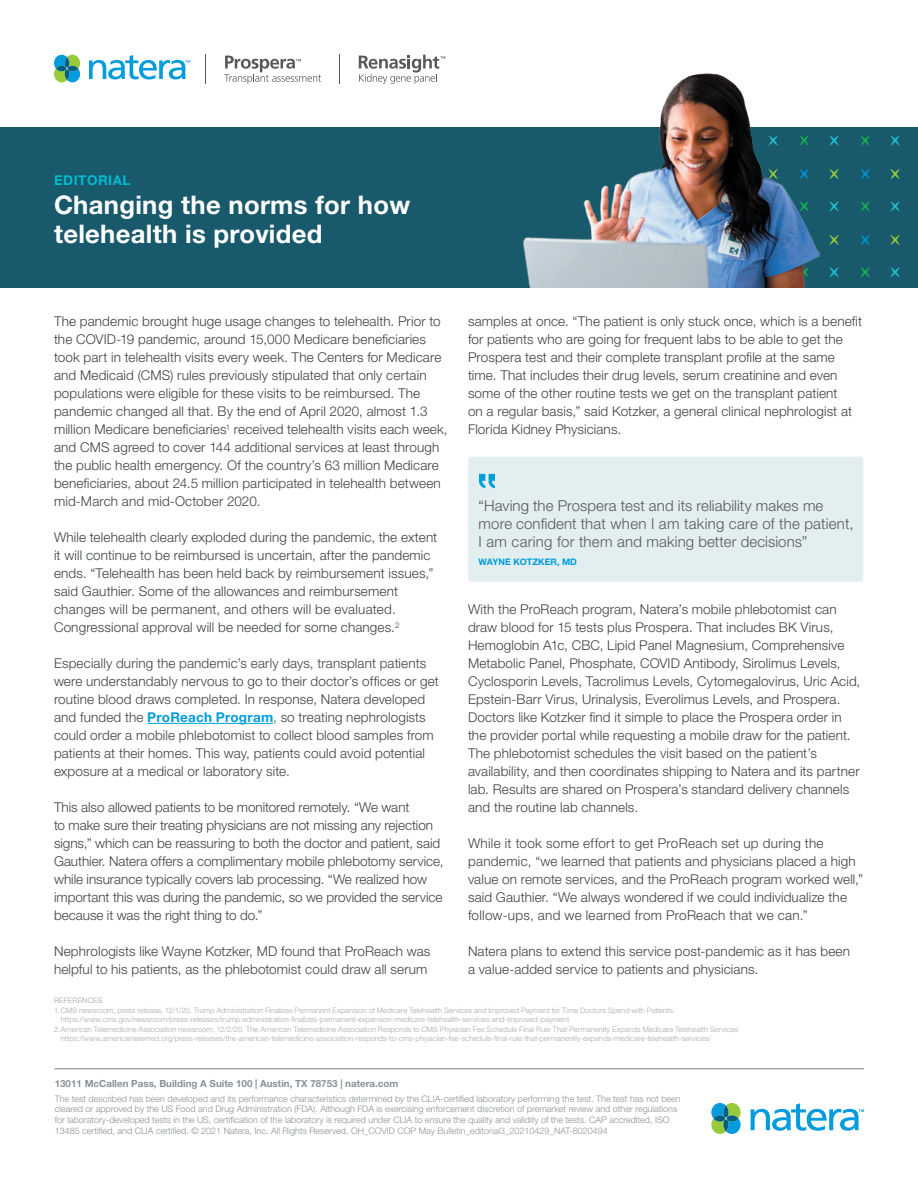
<style>
.page{position:relative;width:918px;height:1188px;background:#fff}
.page>*{position:absolute;margin:0;border:0;box-sizing:border-box;transform-origin:0 0}
.t1{font:700 25.65px/29.1px "Helvetica Neue LT Std";letter-spacing:.01em;color:#fff}
.t2{font:300 15px/18px "Helvetica Neue LT Std";letter-spacing:.01em;color:#57585a}
.t3{font:300 13.5px/18px "Helvetica Neue LT Std";letter-spacing:.01em;color:#3d4245}
.t4{font:700 13.5px "Helvetica Neue LT Std";letter-spacing:.04em;color:#00bacf}
.t5{font:700 9.75px "Helvetica Neue LT Std";color:#889197}
.t6{font:300 9px/10.8px "Helvetica Neue LT Std";color:#889197}
.t7{font:700 9px "Helvetica Neue LT Std";color:#009cdd}
.t8{font:300 7.5px/9px "Helvetica Neue LT Std";letter-spacing:.01em;color:#a8a9ad}
.t9{font:300 7.5px "Helvetica Neue LT Std";letter-spacing:.02em;color:#9ca6ac}
.s1{font-weight:700;color:#009cdd}
.s2{color:#939598}
</style>
<div class="page">
<svg style="left:54px;top:55px;width:26px;height:27px"></svg>
<svg style="left:205px;top:54px;width:1px;height:29px"></svg>
<svg style="left:224px;top:56px;width:97px;height:28px"></svg>
<svg style="left:89px;top:55px;width:101px;height:24px"></svg>
<svg style="left:339px;top:54px;width:1px;height:29px"></svg>
<svg style="left:359px;top:55px;width:86px;height:29px"></svg>
<hr style="left:55px;top:1069px;width:809px;height:1px;background:#787a7d">
<svg style="left:711px;top:1103px;width:30px;height:31px"></svg>
<svg style="left:751px;top:1103px;width:113px;height:28px"></svg>
<hr style="left:147px;top:723px;width:126px;height:1px;background:#009cdd">
<div style="left:0;top:127px;width:918px;height:161px;background:#19596c"></div>
<svg style="left:860px;top:135px;width:10px;height:11px"></svg>
<svg style="left:829px;top:135px;width:10px;height:11px"></svg>
<svg style="left:860px;top:169px;width:10px;height:10px"></svg>
<svg style="left:860px;top:201px;width:10px;height:11px"></svg>
<svg style="left:829px;top:169px;width:10px;height:10px"></svg>
<svg style="left:829px;top:201px;width:10px;height:11px"></svg>
<svg style="left:860px;top:234px;width:10px;height:11px"></svg>
<svg style="left:860px;top:267px;width:10px;height:11px"></svg>
<svg style="left:829px;top:234px;width:10px;height:11px"></svg>
<svg style="left:829px;top:267px;width:10px;height:11px"></svg>
<svg style="left:890px;top:135px;width:10px;height:11px"></svg>
<svg style="left:890px;top:169px;width:10px;height:10px"></svg>
<svg style="left:890px;top:201px;width:10px;height:11px"></svg>
<svg style="left:890px;top:234px;width:10px;height:11px"></svg>
<svg style="left:890px;top:267px;width:10px;height:11px"></svg>
<img style="left:524px;top:73px;width:295px;height:215px">
<div style="left:468px;top:457px;width:395px;height:125px;background:#e2eef0;border-radius:4px"></div>
<svg style="left:479px;top:474px;width:16px;height:14px"></svg>
<p class="t4" style="left:54px;top:172px;width:78px">EDITORIAL</p>
<p class="t1" style="left:54px;top:190px;width:358px">Changing the norms for how telehealth is provided</p>
<p class="t3" style="left:54px;top:312px;width:395px">The pandemic brought huge usage changes to telehealth. Prior to the COVID-19 pandemic, around 15,000 Medicare beneficiaries took part in telehealth visits every week. The Centers for Medicare and Medicaid (CMS) rules previously stipulated that only certain populations were eligible for these visits to be reimbursed. The pandemic changed all that. By the end of April 2020, almost 1.3 million Medicare beneficiaries<sup>1</sup> received telehealth visits each week, and CMS agreed to cover 144 additional services at least through the public health emergency. Of the country’s 63 million Medicare beneficiaries, about 24.5 million participated in telehealth between mid-March and mid-October 2020.</p>
<p class="t3" style="left:54px;top:528px;width:385px">While telehealth clearly exploded during the pandemic, the extent it will continue to be reimbursed is uncertain, after the pandemic ends. “Telehealth has been held back by reimbursement issues,” said Gauthier. Some of the allowances and reimbursement changes will be permanent, and others will be evaluated.<br>Congressional approval will be needed for some changes.<sup>2</sup></p>
<p class="t3" style="left:54px;top:654px;width:386px">Especially during the pandemic’s early days, transplant patients were understandably nervous to go to their doctor’s offices or get routine blood draws completed. In response, Natera developed and funded the <span class="s1">ProReach Program</span>, so treating nephrologists could order a mobile phlebotomist to collect blood samples from patients at their homes. This way, patients could avoid potential exposure at a medical or laboratory site.</p>
<p class="t3" style="left:54px;top:798px;width:391px">This also allowed patients to be monitored remotely. “We want<br>to make sure their treating physicians are not missing any rejection signs,” which can be reassuring to both the doctor and patient, said Gauthier. Natera offers a complimentary mobile phlebotomy service, while insurance typically covers lab processing. “We realized how important this was during the pandemic, so we provided the service because it was the right thing to do.”</p>
<p class="t3" style="left:54px;top:942px;width:378px">Nephrologists like Wayne Kotzker, MD found that ProReach was helpful to his patients, as the phlebotomist could draw all serum</p>
<p class="t3" style="left:468px;top:312px;width:396px">samples at once. “The patient is only stuck once, which is a benefit for patients who are going for frequent labs to be able to get the Prospera test and their complete transplant profile at the same time. That includes their drug levels, serum creatinine and even some of the other routine tests we get on the transplant patient<br>on a regular basis,” said Kotzker, a general clinical nephrologist at Florida Kidney Physicians.</p>
<p class="t2" style="left:479px;top:496px;width:376px">“Having the Prospera test and its reliability makes me more confident that when I am taking care of the patient,<br>I am caring for them and making better decisions”</p>
<p class="t7" style="left:479px;top:556px;width:100px">WAYNE KOTZKER, MD</p>
<p class="t3" style="left:468px;top:600px;width:394px">With the ProReach program, Natera’s mobile phlebotomist can draw blood for 15 tests plus Prospera. That includes BK Virus, Hemoglobin A1c, CBC, Lipid Panel Magnesium, Comprehensive Metabolic Panel, Phosphate, COVID Antibody, Sirolimus Levels, Cyclosporin Levels, Tacrolimus Levels, Cytomegalovirus, Uric Acid, Epstein-Barr Virus, Urinalysis, Everolimus Levels, and Prospera.<br>Doctors like Kotzker find it simple to place the Prospera order in the provider portal while requesting a mobile draw for the patient.<br>The phlebotomist schedules the visit based on the patient’s availability, and then coordinates shipping to Natera and its partner lab. Results are shared on Prospera’s standard delivery channels and the routine lab channels.</p>
<p class="t3" style="left:468px;top:834px;width:397px">While it took some effort to get ProReach set up during the pandemic, “we learned that patients and physicians placed a high value on remote services, and the ProReach program worked well,” said Gauthier. “We always wondered if we could individualize the follow-ups, and we learned from ProReach that we can.”</p>
<p class="t3" style="left:468px;top:942px;width:384px">Natera plans to extend this service post-pandemic as it has been a value-added service to patients and physicians.</p>
<p class="t9" style="left:54px;top:996px;width:50px">REFERENCES</p>
<p class="t8" style="left:61px;top:1006px;width:616px;text-indent:-7px">1.CMS newsroom, press release, 12/1/20. Trump Administration Finalizes Permanent Expansion of Medicare Telehealth Services and Improved Payment for Time Doctors Spend with Patients. https://www.cms.gov/newsroom/press-releases/trump-administration-finalizes-permanent-expansion-medicare-telehealth-services-and-improved-payment</p>
<p class="t8" style="left:61px;top:1025px;width:679px;text-indent:-7px">2.American Telemedicine Association newsroom, 12/2/20. The American Telemedicine Association Responds to CMS Physician Fee Schedule Final Rule That Permanently Expands Medicare Telehealth Services https://www.americantelemed.org/press-releases/the-american-telemedicine-association-responds-to-cms-physician-fee-schedule-final-rule-that-permanently-expands-medicare-telehealth-services/</p>
<p class="t5" style="left:55px;top:1078px;width:345px">13011 McCallen Pass, Building A Suite 100 | Austin, TX 78753 | natera.com</p>
<p class="t6" style="left:55px;top:1093px;width:627px">The test described has been developed and its performance characteristics determined by the CLIA-certified laboratory performing the test. The test has not been cleared or approved by the US Food and Drug Administration (FDA). Although FDA is exercising enforcement discretion of premarket review and other regulations for laboratory-developed tests in the US, certification of the laboratory is required under CLIA to ensure the quality and validity of the tests. CAP accredited, ISO 13485 certified, and CLIA certified. © 2021 Natera, Inc. All Rights Reserved. <span class="s2">OH_COVID COP May Bulletin_editorial3_20210429_NAT-8020494</span></p>
</div>
